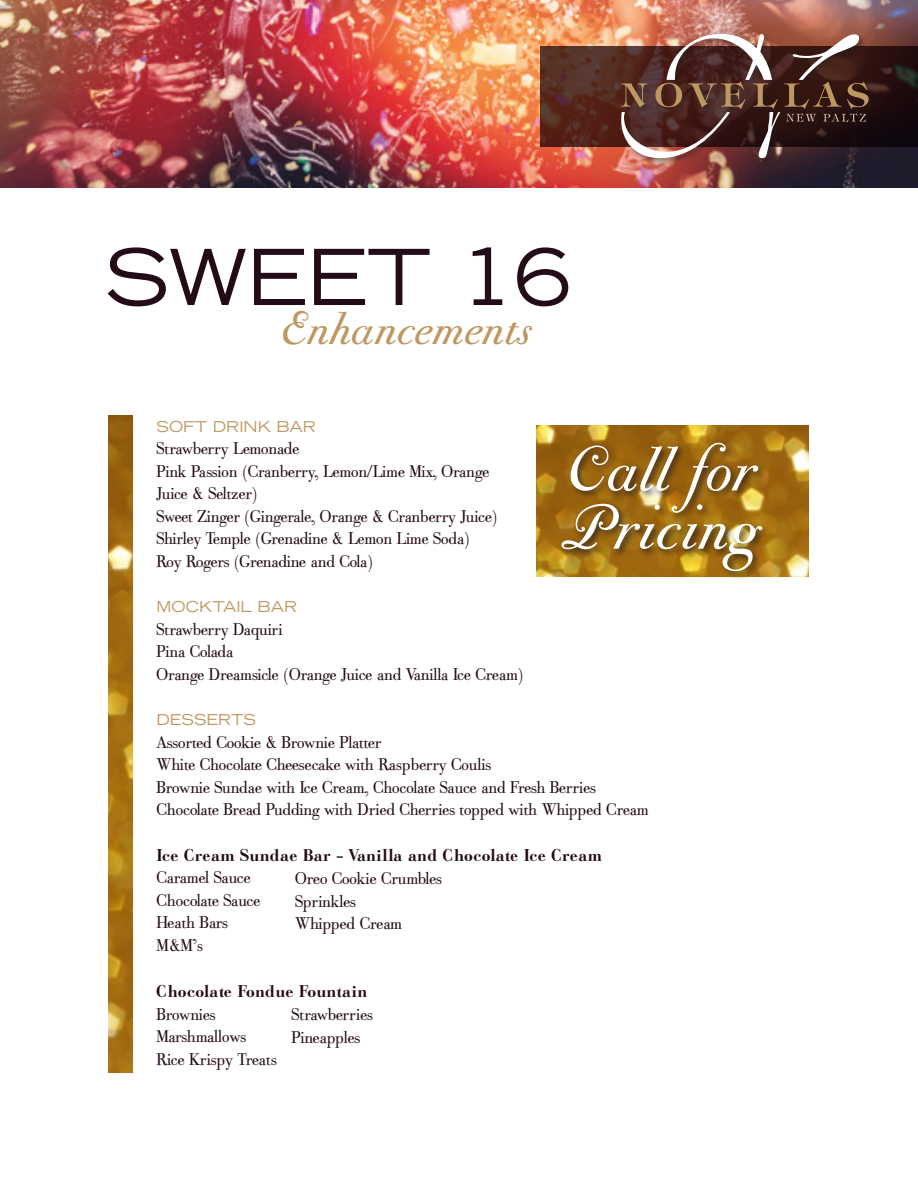
<style>
.page{position:relative;width:918px;height:1188px;background:#fff}
.page>*{position:absolute;margin:0;border:0;box-sizing:border-box;transform-origin:0 0}
.t1{font:expanded 77.25px "Trade Gothic LH";color:#230b17}
.t2{font:58.65px/58.2px "Bodoni Classic Chancery";color:#fff}
.t3{font:42.9px "Bodoni Classic Chancery";color:#bf9861}
.t4{font:16.5px/22.5px "Bodoni Classic Ad Roman";color:#230b17}
.t5{font:700 16.5px "Bodoni Classic Ad";color:#230b17}
.t6{font:expanded 15px "Trade Gothic LH";color:#bf9861}
</style>
<div class="page">
<img style="left:0;top:0;width:918px;height:188px">
<svg style="left:540px;top:46px;width:378px;height:101px;background:#41211b"></svg>
<div style="left:620px;top:32px;width:256px;height:134px;background:#231f20;opacity:.5"></div>
<svg style="left:621px;top:34px;width:248px;height:124px;background:#603f38"></svg>
<img style="left:108px;top:415px;width:25px;height:657px">
<img style="left:537px;top:426px;width:272px;height:150px">
<div style="left:558px;top:439px;width:213px;height:141px;background:#231f20;opacity:.8"></div>
<h1 class="t1" style="left:105px;top:226px;width:467px">SWEET 16</h1>
<h3 class="t3" style="left:282px;top:301px;width:250px">Enhancements</h3>
<p class="t6" style="left:157px;top:416px;width:155px">SOFT DRI NK BAR</p>
<p class="t4" style="left:157px;top:437px;width:343px">Strawberry Lemonade<br>Pink Passion (Cranberry, Lemon/Lime Mix, Orange Juice &amp; Seltzer)<br>Sweet Zinger (Gingerale, Orange &amp; Cranberry Juice)<br>Shirley Temple (Grenadine &amp; Lemon Lime Soda)<br>Roy Rogers (Grenadine and Cola)</p>
<p class="t6" style="left:157px;top:597px;width:136px">MOCKTAIL BAR</p>
<p class="t4" style="left:157px;top:618px;width:368px">Strawberry Daquiri<br>Pina Colada<br>Orange Dreamsicle (Orange Juice and Vanilla Ice Cream)</p>
<p class="t6" style="left:157px;top:710px;width:101px">DESSERTS</p>
<p class="t4" style="left:157px;top:731px;width:493px">Assorted Cookie &amp; Brownie Platter<br>White Chocolate Cheesecake with Raspberry Coulis<br>Brownie Sundae with Ice Cream, Chocolate Sauce and Fresh Berries Chocolate Bread Pudding with Dried Cherries topped with Whipped Cream</p>
<p class="t5" style="left:157px;top:845px;width:448px">Ice Cream Sundae Bar - Vanilla and Chocolate Ice Cream</p>
<p class="t4" style="left:157px;top:867px;width:105px">Caramel Sauce<br>Chocolate Sauce<br>Heath Bars<br>M&amp;M’s</p>
<p class="t5" style="left:157px;top:981px;width:213px">Chocolate Fondue Fountain</p>
<p class="t4" style="left:157px;top:1003px;width:121px">Brownies<br>Marshmallows<br>Rice Krispy Treats</p>
<h2 class="t2" style="left:560px;top:444px;width:199px">Call for<br>Pricing</h2>
<p class="t4" style="left:295px;top:867px;width:148px">Oreo Cookie Crumbles<br>Sprinkles<br>Whipped Cream</p>
<p class="t4" style="left:292px;top:1003px;width:83px">Strawberries<br>Pineapples</p>
</div>
